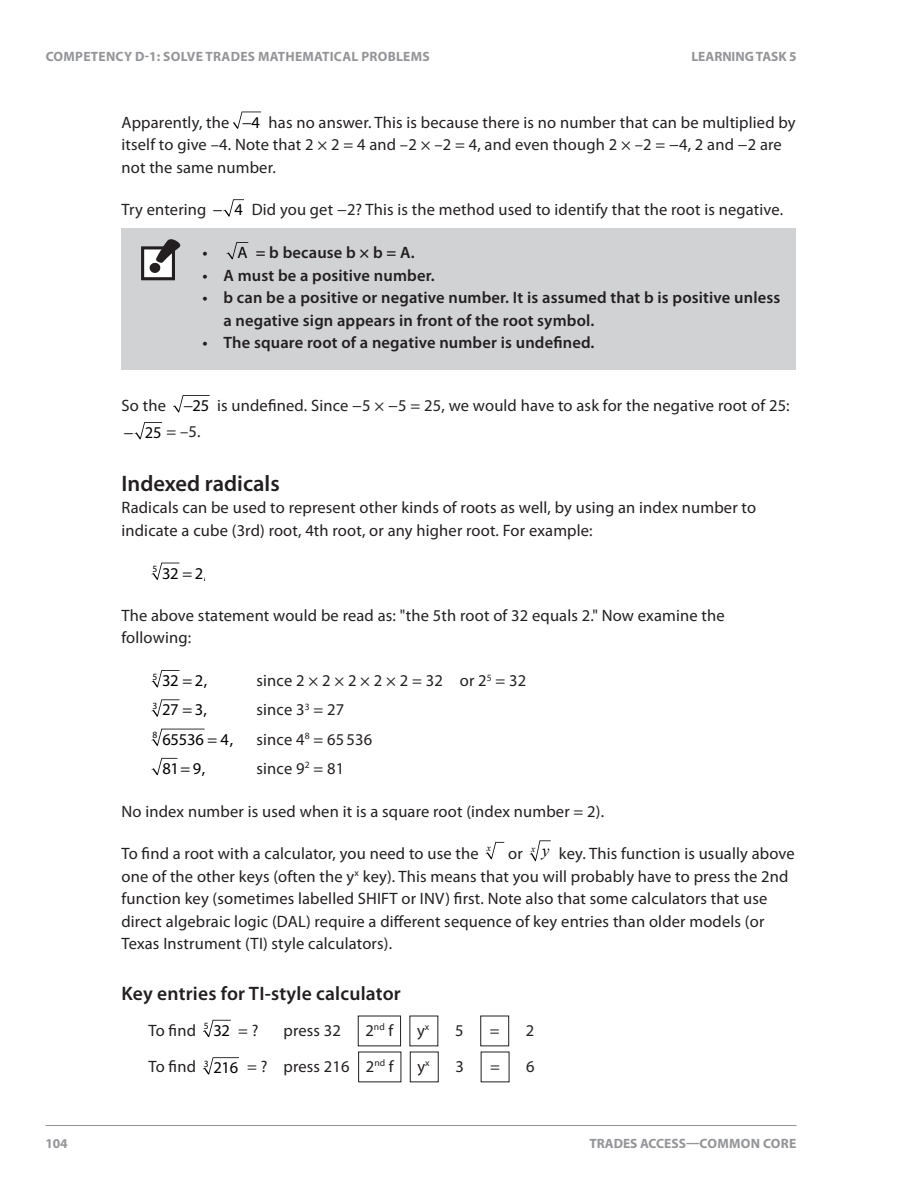
<style>
.page{position:relative;width:918px;height:1188px;background:#fff}
.page>*{position:absolute;margin:0;border:0;box-sizing:border-box;transform-origin:0 0}
.L2{font:600 22.5px "Myriad Pro";color:#231f20}
.L3{font:600 19.5px "Myriad Pro";letter-spacing:.01em;color:#231f20}
.body_space_after{font:16.5px/22.5px "Myriad Pro";letter-spacing:.01em;color:#231f20}
.icon_para{font:600 16.5px/22.5px "Myriad Pro";letter-spacing:.01em;color:#231f20}
.body_space_before_an{font:16.5px "Myriad Pro";letter-spacing:.01em;color:#231f20}
.body_indent{font:16.5px "Myriad Pro";letter-spacing:.01em;color:#231f20}
.t1{font:16.5px "Myriad Pro";color:#000}
.t2{font:italic 16.5px "Times New Roman";color:#000}
.t3{font:700 13.5px "Myriad Pro";color:#939598}
.t4{font:9.6px "Myriad Pro";color:#000}
.t5{font:italic 9.6px "Times New Roman";color:#000}
.s1{color:#000}
</style>
<div class="page">
<hr style="left:46px;top:1125px;width:750px;height:1px;background:#939598">
<div style="left:122px;top:228px;width:674px;height:51px;background:#d1d2d4"></div>
<div style="left:122px;top:273px;width:674px;height:74px;background:#d1d2d4"></div>
<div style="left:122px;top:318px;width:674px;height:51px;background:#d1d2d4"></div>
<svg style="left:233px;top:112px;width:28px;height:17px"></svg>
<svg style="left:223px;top:199px;width:21px;height:18px"></svg>
<svg style="left:141px;top:239px;width:40px;height:41px"></svg>
<svg style="left:226px;top:242px;width:22px;height:17px"></svg>
<svg style="left:173px;top:395px;width:37px;height:17px"></svg>
<svg style="left:134px;top:422px;width:28px;height:17px"></svg>
<svg style="left:486px;top:842px;width:18px;height:17px"></svg>
<svg style="left:530px;top:840px;width:21px;height:21px"></svg>
<svg style="left:203px;top:1020px;width:28px;height:17px"></svg>
<div style="left:358px;top:1016px;width:43px;height:30px;border:1px solid #231f20"></div>
<div style="left:480px;top:1016px;width:29px;height:30px;border:1px solid #231f20"></div>
<svg style="left:203px;top:1057px;width:36px;height:18px"></svg>
<div style="left:410px;top:1052px;width:29px;height:30px;border:1px solid #231f20"></div>
<svg style="left:152px;top:563px;width:28px;height:17px"></svg>
<svg style="left:152px;top:670px;width:28px;height:17px"></svg>
<svg style="left:152px;top:699px;width:28px;height:18px"></svg>
<svg style="left:152px;top:729px;width:53px;height:17px"></svg>
<svg style="left:152px;top:758px;width:26px;height:17px"></svg>
<p class="t3" style="left:46px;top:47px;width:47px">COMPETENC</p>
<p class="t3" style="left:124px;top:47px;width:99px">Y D-1: SOLVE TRADES</p>
<p class="t3" style="left:258px;top:47px;width:47px">MATHEMAT</p>
<p class="t3" style="left:330px;top:47px;width:41px">ICAL PRO</p>
<p class="t3" style="left:388px;top:47px;width:25px">BLEMS</p>
<p class="t3" style="left:691px;top:47px;width:8px">LEARN</p>
<p class="t3" style="left:732px;top:47px;width:66px">ING TASK 5</p>
<p class="body_space_after" style="left:122px;top:110px;width:676px;text-indent:147px">has no answer. This is because there is no number that can be multiplied by itself to give –4. Note that 2 × 2 = 4 and –2 × –2 = 4, and even though 2 × –2 = −4, 2 and −2 are not the same number.</p>
<p class="body_space_after" style="left:122px;top:198px;width:123px">Try entering <span class="s1">− 4</span></p>
<p class="body_space_after" style="left:252px;top:198px;width:533px">Did you get −2? This is the method used to identify that the root is negative.</p>
<p class="icon_para" style="left:202px;top:241px;width:7px">•</p>
<p class="t1" style="left:237px;top:242px;width:12px">A</p>
<p class="icon_para" style="left:256px;top:241px;width:160px">= b because b × b = A.</p>
<p class="icon_para" style="left:202px;top:263px;width:234px">• A must be a positive number.</p>
<p class="icon_para" style="left:224px;top:286px;width:558px;text-indent:-21px">• b can be a positive or negative number. It is assumed that b is positive unless a negative sign appears in front of the root symbol.</p>
<p class="icon_para" style="left:202px;top:331px;width:394px">• The square root of a negative number is undefined.</p>
<p class="body_space_after" style="left:122px;top:110px;width:109px">Apparently, the</p>
<p class="t1" style="left:243px;top:112px;width:19px">−4</p>
<p class="body_space_before_an" style="left:122px;top:395px;width:46px">So the</p>
<p class="t1" style="left:184px;top:395px;width:27px">−25</p>
<p class="body_space_before_an" style="left:217px;top:395px;width:574px">is undefined. Since −5 × −5 = 25, we would have to ask for the negative root of 25:</p>
<p class="body_space_after" style="left:124px;top:419px;width:78px"><span class="s1">− 25</span> = –5.</p>
<p class="L2" style="left:122px;top:469px;width:160px">Indexed radicals</p>
<p class="body_space_after" style="left:122px;top:496px;width:636px">Radicals can be used to represent other kinds of roots as well, by using an index number to indicate a cube (3rd) root, 4th root, or any higher root. For example:</p>
<p class="t1" style="left:162px;top:563px;width:47px">32 2,</p>
<p class="t4" style="left:153px;top:563px;width:6px">5</p>
<p class="body_space_after" style="left:122px;top:604px;width:605px">The above statement would be read as: "the 5th root of 32 equals 2." Now examine the following:</p>
<p class="t1" style="left:162px;top:670px;width:47px">32 2,</p>
<p class="t4" style="left:153px;top:671px;width:6px">5</p>
<p class="body_indent" style="left:256px;top:670px;width:271px">since 2 × 2 × 2 × 2 × 2 = 32 or 2<sup>5</sup> = 32</p>
<p class="t1" style="left:162px;top:700px;width:46px">27 3,</p>
<p class="t4" style="left:153px;top:700px;width:6px">3</p>
<p class="body_indent" style="left:256px;top:700px;width:89px">since 3<sup>3</sup> = 27</p>
<p class="t1" style="left:162px;top:729px;width:72px">65536 4,</p>
<p class="t4" style="left:153px;top:729px;width:6px">8</p>
<p class="body_indent" style="left:257px;top:729px;width:117px">since 4<sup>8</sup> = 65 536</p>
<p class="t1" style="left:162px;top:758px;width:44px">81 9,</p>
<p class="body_indent" style="left:256px;top:758px;width:89px">since 9<sup>2</sup> = 81</p>
<p class="body_space_before_an" style="left:122px;top:801px;width:484px">No index number is used when it is a square root (index number = 2).</p>
<p class="body_space_after" style="left:122px;top:842px;width:359px">To find a root with a calculator, you need to use the</p>
<p class="t5" style="left:487px;top:842px;width:6px">x</p>
<p class="body_space_after" style="left:122px;top:842px;width:675px;text-indent:437px">key. This function is usually above one of the other keys (often the y<sup>x</sup> key). This means that you will probably have to press the 2nd function key (sometimes labelled SHIFT or INV) first. Note also that some calculators that use direct algebraic logic (DAL) require a different sequence of key entries than older models (or Texas Instrument (TI) style calculators).</p>
<p class="L3" style="left:122px;top:981px;width:281px">Key entries for TI-style calculator</p>
<p class="body_indent" style="left:148px;top:1020px;width:49px">To find</p>
<p class="t1" style="left:213px;top:1020px;width:18px">32</p>
<p class="t5" style="left:531px;top:842px;width:6px">x</p>
<p class="body_space_after" style="left:508px;top:842px;width:16px">or</p>
<p class="t2" style="left:542px;top:839px;width:9px">y</p>
<p class="t4" style="left:204px;top:1020px;width:6px">5</p>
<p class="body_indent" style="left:238px;top:1020px;width:22px">= ?</p>
<p class="body_indent" style="left:284px;top:1020px;width:59px">press 32</p>
<p class="body_space_after" style="left:365px;top:1018px;width:30px">2<sup>nd</sup> f</p>
<p class="body_space_after" style="left:417px;top:1018px;width:14px">y<sup>x</sup></p>
<p class="body_indent" style="left:455px;top:1020px;width:10px">5</p>
<p class="body_space_after" style="left:490px;top:1018px;width:11px">=</p>
<p class="body_indent" style="left:526px;top:1020px;width:10px">2</p>
<p class="t4" style="left:204px;top:1058px;width:6px">3</p>
<p class="body_indent" style="left:247px;top:1056px;width:104px">= ? press 216</p>
<p class="body_space_after" style="left:366px;top:1054px;width:30px">2<sup>nd</sup> f</p>
<p class="body_space_after" style="left:417px;top:1054px;width:14px">y<sup>x</sup></p>
<p class="body_indent" style="left:455px;top:1056px;width:10px">3</p>
<p class="body_space_after" style="left:490px;top:1054px;width:11px">=</p>
<p class="body_indent" style="left:526px;top:1056px;width:10px">6</p>
<p class="body_indent" style="left:148px;top:1056px;width:49px">To find</p>
<p class="t1" style="left:213px;top:1058px;width:26px">216</p>
<p class="t3" style="left:46px;top:1134px;width:23px">104</p>
<p class="t3" style="left:589px;top:1134px;width:209px">TRADES ACCESS—COMMON CORE</p>
</div>
